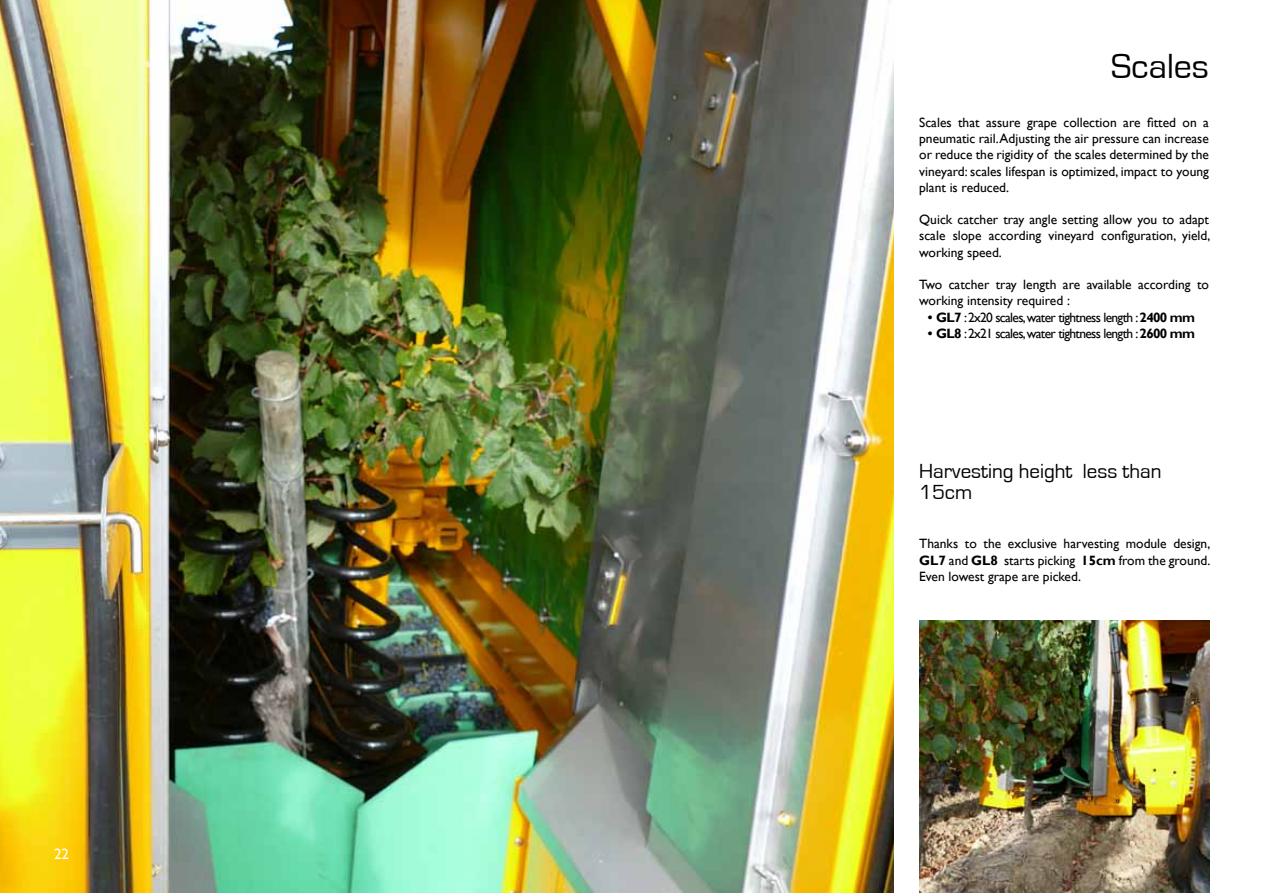
<style>
.page{position:relative;width:1263px;height:893px;background:#fff}
.page>*{position:absolute;margin:0;border:0;box-sizing:border-box;transform-origin:0 0}
.t1{font:36px "Eurostile";color:#000}
.t2{font:21px/21px "Eurostile";color:#000}
.t3{font:15px "Gill Sans";color:#fff}
.t4{font:13.5px/16.2px "Gill Sans";color:#000;text-align:justify}
.t5{font:13.5px "Gill Sans";letter-spacing:-.05em;color:#000}
.s1{font-weight:700}
</style>
<div class="page">
<img style="left:919px;top:621px;width:290px;height:272px">
<img style="left:0;top:0;width:893px;height:893px">
<p class="t3" style="left:54px;top:846px;width:16px">22</p>
<h1 class="t1" style="left:1111px;top:47px;width:99px">Scales</h1>
<p class="t4" style="left:919px;top:115px;width:291px">Scales that assure grape collection are fitted on a pneumatic rail.Adjusting the air pressure can increase or reduce the rigidity of the scales determined by the vineyard: scales lifespan is optimized, impact to young plant is reduced.</p>
<p class="t4" style="left:919px;top:212px;width:293px">Quick catcher tray angle setting allow you to adapt scale slope according vineyard configuration, yield, working speed.</p>
<p class="t4" style="left:919px;top:277px;width:291px">Two catcher tray length are available according to working intensity required :</p>
<p class="t5" style="left:928px;top:309px;width:269px"><span class="s1">• GL7</span> : 2x20 scales, water tightness length : <span class="s1">2400 mm</span></p>
<p class="t5" style="left:928px;top:326px;width:269px"><span class="s1">• GL8</span> : 2x21 scales, water tightness length : <span class="s1">2600 mm</span></p>
<h2 class="t2" style="left:919px;top:461px;width:244px">Harvesting height less than<br>15cm</h2>
<p class="t4" style="left:919px;top:536px;width:293px">Thanks to the exclusive harvesting module design, <span class="s1">GL7</span> and <span class="s1">GL8</span> starts picking <span class="s1">15cm</span> from the ground.<br>Even lowest grape are picked.</p>
</div>
